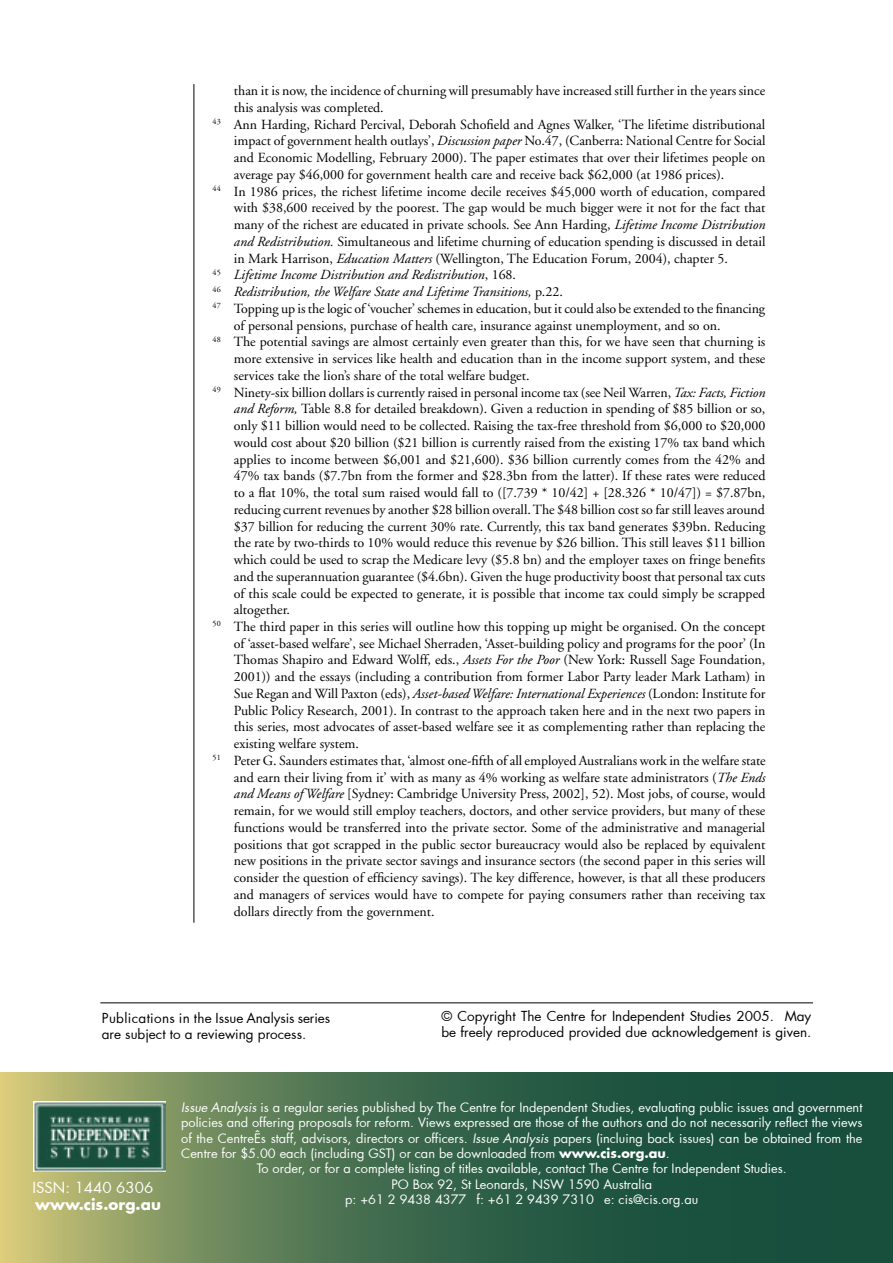
<style>
.page{position:relative;width:893px;height:1263px;background:#fff}
.page>*{position:absolute;margin:0;border:0;box-sizing:border-box;transform-origin:0 0}
.t1{font:700 15px "Futura";color:#fff}
.t2{font:15px "Futura";color:#fff}
.Endnote_Text{font:13.95px/16.8px "Adobe Garamond";color:#000;text-align:justify}
.Endnote_Text-2{font:italic 13.95px "Adobe Garamond";color:#000}
.t3{font:13.5px/16.2px "Futura";color:#000}
.t4{font:12.75px/15.3px "Futura";color:#fff;text-align:justify}
.s1{font-style:italic}
.s2{font-style:normal}
.s3{font-weight:700}
</style>
<div class="page">
<svg style="left:0;top:1072px;width:893px;height:191px;background:#466e4e"></svg>
<img style="left:33px;top:1101px;width:132px;height:70px">
<hr style="left:100px;top:1002px;width:713px;height:1px;background:#000">
<hr style="left:194px;top:84px;width:1px;height:839px;background:#000">
<p class="Endnote_Text" style="left:234px;top:83px;width:533px">than it is now, the incidence of churning will presumably have increased still further in the years since this analysis was completed.</p>
<p class="Endnote_Text" style="left:234px;top:116px;width:533px;text-indent:-21px"><sup>43</sup> Ann Harding, Richard Percival, Deborah Schofield and Agnes Walker, ‘The lifetime distributional impact of government health outlays’, <span class="s1">Discussion paper</span> No.47, (Canberra: National Centre for Social and Economic Modelling, February 2000). The paper estimates that over their lifetimes people on average pay $46,000 for government health care and receive back $62,000 (at 1986 prices).</p>
<p class="Endnote_Text" style="left:234px;top:183px;width:533px;text-indent:-21px"><sup>44</sup> In 1986 prices, the richest lifetime income decile receives $45,000 worth of education, compared with $38,600 received by the poorest. The gap would be much bigger were it not for the fact that many of the richest are educated in private schools. See Ann Harding, <span class="s1">Lifetime Income Distribution and Redistribution.</span> Simultaneous and lifetime churning of education spending is discussed in detail in Mark Harrison, <span class="s1">Education Matters</span> (Wellington, The Education Forum, 2004), chapter 5.</p>
<p class="Endnote_Text-2" style="left:213px;top:268px;width:305px"><sup>45</sup> Lifetime Income Distribution and Redistribution<span class="s2">, 168.</span></p>
<p class="Endnote_Text-2" style="left:213px;top:284px;width:352px"><sup>46</sup> Redistribution, the Welfare State and Lifetime Transitions, <span class="s2">p.22.</span></p>
<p class="Endnote_Text" style="left:234px;top:300px;width:533px;text-indent:-21px"><sup>47</sup> Topping up is the logic of ‘voucher’ schemes in education, but it could also be extended to the financing of personal pensions, purchase of health care, insurance against unemployment, and so on.</p>
<p class="Endnote_Text" style="left:234px;top:334px;width:533px;text-indent:-21px"><sup>48</sup> The potential savings are almost certainly even greater than this, for we have seen that churning is more extensive in services like health and education than in the income support system, and these services take the lion’s share of the total welfare budget.</p>
<p class="Endnote_Text" style="left:234px;top:384px;width:533px;text-indent:-21px"><sup>49</sup> Ninety-six billion dollars is currently raised in personal income tax (see Neil Warren, <span class="s1">Tax: Facts, Fiction and Reform,</span> Table 8.8 for detailed breakdown). Given a reduction in spending of $85 billion or so, only $11 billion would need to be collected. Raising the tax-free threshold from $6,000 to $20,000 would cost about $20 billion ($21 billion is currently raised from the existing 17% tax band which applies to income between $6,001 and $21,600). $36 billion currently comes from the 42% and 47% tax bands ($7.7bn from the former and $28.3bn from the latter). If these rates were reduced to a flat 10%, the total sum raised would fall to ([7.739 * 10/42] + [28.326 * 10/47]) = $7.87bn, reducing current revenues by another $28 billion overall. The $48 billion cost so far still leaves around $37 billion for reducing the current 30% rate. Currently, this tax band generates $39bn. Reducing the rate by two-thirds to 10% would reduce this revenue by $26 billion. This still leaves $11 billion which could be used to scrap the Medicare levy ($5.8 bn) and the employer taxes on fringe benefits and the superannuation guarantee ($4.6bn). Given the huge productivity boost that personal tax cuts of this scale could be expected to generate, it is possible that income tax could simply be scrapped altogether.</p>
<p class="Endnote_Text" style="left:234px;top:618px;width:533px;text-indent:-21px"><sup>50</sup> The third paper in this series will outline how this topping up might be organised. On the concept of ‘asset-based welfare’, see Michael Sherraden, ‘Asset-building policy and programs for the poor’ (In Thomas Shapiro and Edward Wolff, eds., <span class="s1">Assets For the Poor</span> (New York: Russell Sage Foundation, 2001)) and the essays (including a contribution from former Labor Party leader Mark Latham) in Sue Regan and Will Paxton (eds), <span class="s1">Asset-based Welfare: International Experiences</span> (London: Institute for Public Policy Research, 2001). In contrast to the approach taken here and in the next two papers in this series, most advocates of asset-based welfare see it as complementing rather than replacing the existing welfare system.</p>
<p class="Endnote_Text" style="left:234px;top:752px;width:533px;text-indent:-21px"><sup>51</sup> Peter G. Saunders estimates that, ‘almost one-fifth of all employed Australians work in the welfare state and earn their living from it’ with as many as 4% working as welfare state administrators (<span class="s1">The Ends and Means of Welfare</span> [Sydney: Cambridge University Press, 2002], 52). Most jobs, of course, would remain, for we would still employ teachers, doctors, and other service providers, but many of these functions would be transferred into the private sector. Some of the administrative and managerial positions that got scrapped in the public sector bureaucracy would also be replaced by equivalent new positions in the private sector savings and insurance sectors (the second paper in this series will consider the question of efficiency savings). The key difference, however, is that all these producers and managers of services would have to compete for paying consumers rather than receiving tax dollars directly from the government.</p>
<p class="t3" style="left:102px;top:1009px;width:230px">Publications in the Issue Analysis series are subject to a reviewing process.</p>
<p class="t3" style="left:441px;top:1008px;width:371px">© Copyright The Centre for Independent Studies 2005. May be freely reproduced provided due acknowledgement is given.</p>
<p class="t2" style="left:33px;top:1177px;width:122px">ISSN: 1440 6306</p>
<p class="t1" style="left:35px;top:1194px;width:127px">www.cis.org.au</p>
<p class="t4" style="left:181px;top:1099px;width:683px"><span class="s1">Issue Analysis</span> is a regular series published by The Centre for Independent Studies, evaluating public issues and government policies and offering proposals for reform. Views expressed are those of the authors and do not necessarily reflect the views of the CentreÊs staff, advisors, directors or officers. <span class="s1">Issue Analysis</span> papers (incluing back issues) can be obtained from the Centre for $5.00 each (including GST) or can be downloaded from <span class="s3">www.cis.org.au</span>.</p>
<p class="t4" style="left:257px;top:1161px;width:531px">To order, or for a complete listing of titles available, contact The Centre for Independent Studies.</p>
<p class="t4" style="left:391px;top:1176px;width:262px">PO Box 92, St Leonards, NSW 1590 Australia</p>
<p class="t4" style="left:345px;top:1191px;width:355px">p: +61 2 9438 4377 f: +61 2 9439 7310 e: cis@cis.org.au</p>
</div>
